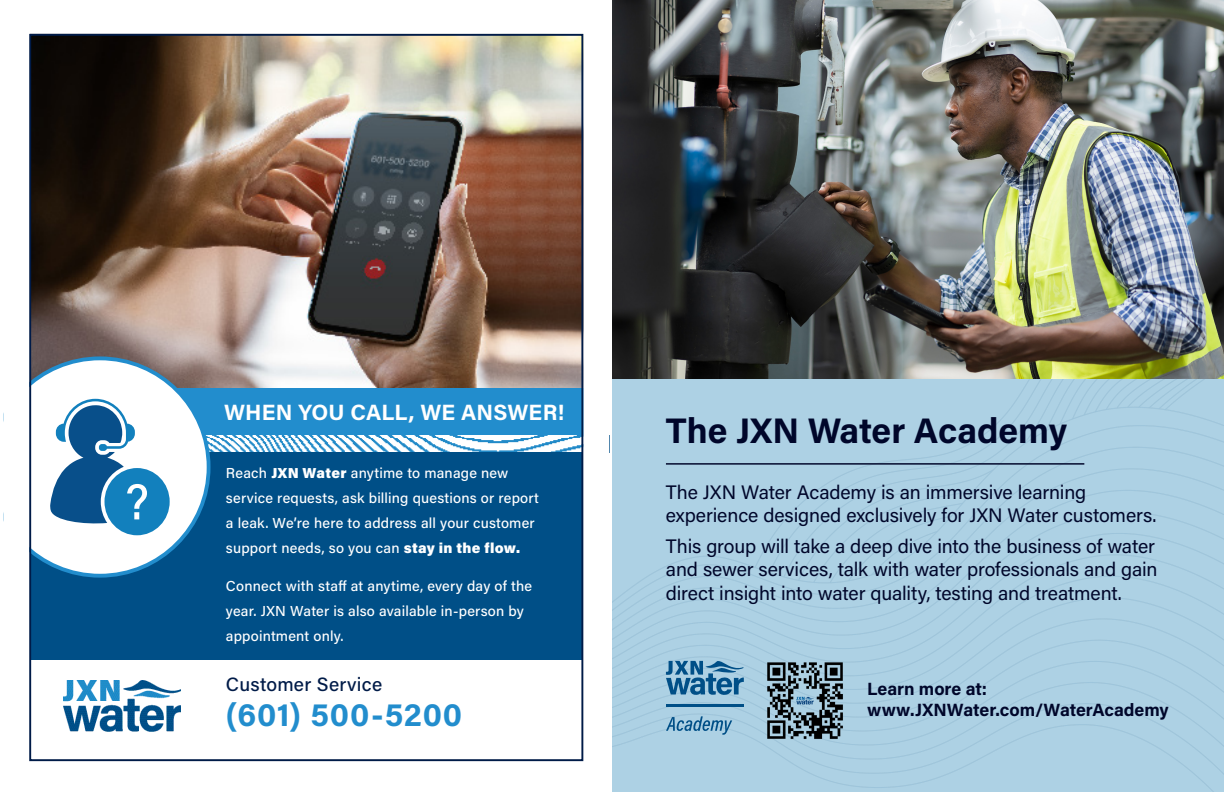
<style>
.page{position:relative;width:1224px;height:792px;background:#fff}
.page>*{position:absolute;margin:0;border:0;box-sizing:border-box;transform-origin:0 0}
.t1{font:700 35.5px "Acumin Pro";color:#00062a}
.t2{font:700 32.7px "Acumin Pro";letter-spacing:.025em;color:#228dcd}
.t3{font:700 22.1px "Acumin Pro";letter-spacing:.005em;color:#fff}
.t4{font:19.5px/23.4px "Acumin Pro";letter-spacing:-.005em;color:#00062a}
.t5{font:500 19.2px "Acumin Pro";letter-spacing:.015em;color:#001b48}
.t6{font:700 17.7px/21.3px "Acumin Pro";color:#00062a}
.t7{font:500 14.4px/25px "Acumin Pro";letter-spacing:.015em;color:#fff}
.s1{font-weight:900}
</style>
<div class="page">
<img style="left:32px;top:37px;width:548px;height:352px">
<div style="left:92px;top:389px;width:508px;height:53px;background:#228dcd"></div>
<svg style="left:29px;top:435px;width:580px;height:18px"></svg>
<img style="left:211px;top:435px;width:369px;height:17px">
<div style="left:31px;top:453px;width:552px;height:207px;background:#004f87"></div>
<svg style="left:32px;top:356px;width:179px;height:222px"></svg>
<svg style="left:50px;top:399px;width:120px;height:136px"></svg>
<img style="left:64px;top:681px;width:117px;height:51px">
<div style="left:613px;top:378px;width:611px;height:414px;background:#add1e4"></div>
<img style="left:613px;top:0;width:611px;height:378px">
<svg style="left:666px;top:661px;width:78px;height:36px;background:#5d95b9"></svg>
<hr style="left:666px;top:704px;width:78px;height:3px;background:#004f87">
<svg style="left:666px;top:716px;width:66px;height:19px"></svg>
<hr style="left:666px;top:463px;width:418px;height:2px;background:#00062a">
<img style="left:763px;top:658px;width:85px;height:85px">
<p class="t3" style="left:224px;top:396px;width:342px">WHEN YOU CALL, WE ANSWER!</p>
<p class="t7" style="left:226px;top:460px;width:315px">Reach <span class="s1">JXN Water</span> anytime to manage new service requests, ask billing questions or report a leak. We’re here to address all your customer support needs, so you can <span class="s1">stay in the flow.</span></p>
<p class="t7" style="left:226px;top:573px;width:308px">Connect with staff at anytime, every day of the year. JXN Water is also available in-person by appointment only.</p>
<p class="t5" style="left:226px;top:671px;width:158px">Customer Service</p>
<p class="t2" style="left:226px;top:691px;width:238px">(601) 500-5200</p>
<p class="t1" style="left:666px;top:406px;width:403px">The JXN Water Academy</p>
<p class="t4" style="left:666px;top:479px;width:492px">The JXN Water Academy is an immersive learning experience designed exclusively for JXN Water customers.</p>
<p class="t4" style="left:666px;top:533px;width:493px">This group will take a deep dive into the business of water and sewer services, talk with water professionals and gain direct insight into water quality, testing and treatment.</p>
<p class="t6" style="left:867px;top:677px;width:303px">Learn more at: www.JXNWater.com/WaterAcademy</p>
</div>
